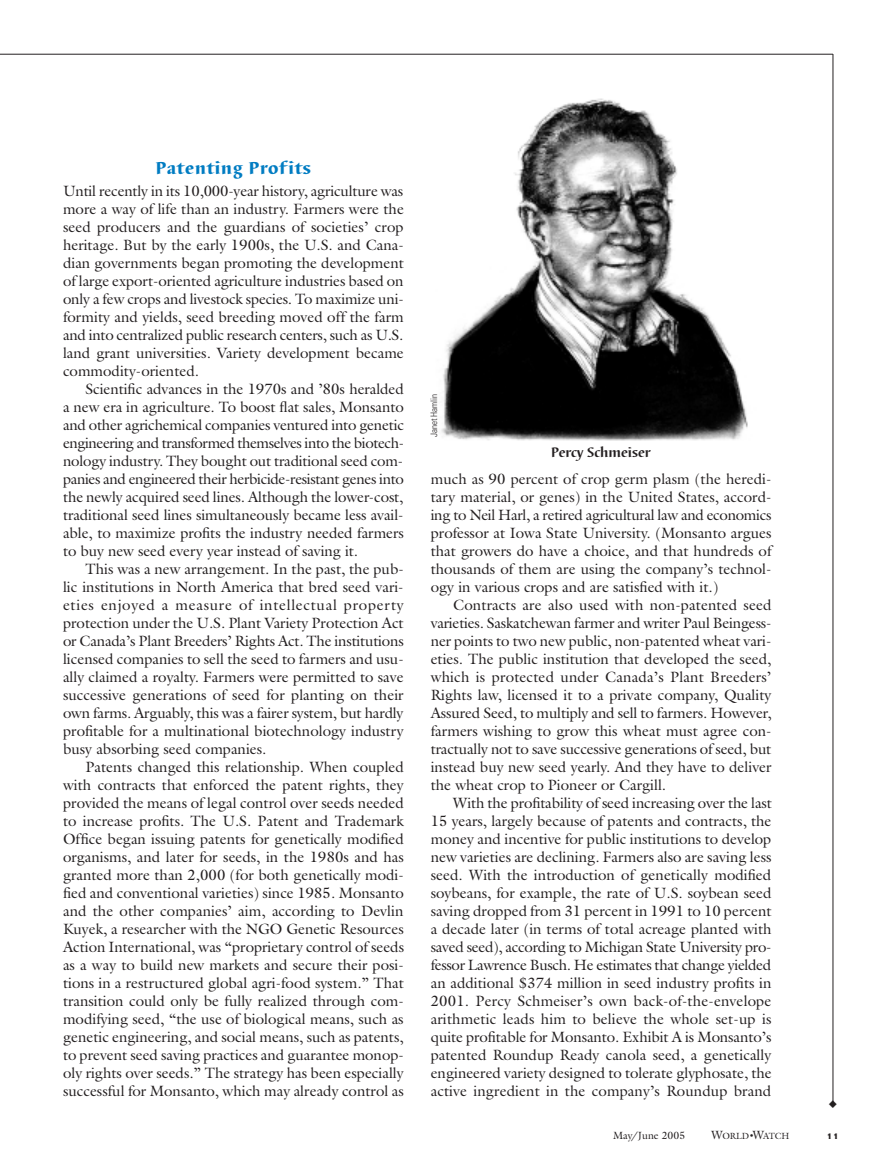
<style>
.page{position:relative;width:878px;height:1175px;background:#fff}
.page>*{position:absolute;margin:0;border:0;box-sizing:border-box;transform-origin:0 0}
.t1{font:18px "Barbedor T Heav";letter-spacing:.05em;color:#007cc2}
.t2{font:15px/18px "Galliard";color:#231f20;text-align:justify}
.t3{font:700 14.25px "Barbedor T";color:#231f20}
.t4{font:10.5px "Galliard";color:#231f20}
.t5{font:10.5px "Copperplate Thirty Three BC";color:#231f20}
.t6{font:9px "Galliard";color:#231f20}
.t7{font:300 condensed 9px "Univers";color:#231f20}
.s1{font-size:12px}
.s2{font-size:7.5px}
</style>
<div class="page">
<hr style="left:832px;top:54px;width:1px;height:1048px;background:#231f20">
<hr style="left:0;top:54px;width:832px;height:1px;background:#231f20">
<img style="left:441px;top:98px;width:307px;height:343px">
<p class="t1" style="left:156px;top:157px;width:156px">Patenting Profits</p>
<p class="t2" style="left:63px;top:182px;width:342px">Until recently in its 10,000-year history, agriculture was more a way of life than an industry. Farmers were the seed producers and the guardians of societies’ crop heritage. But by the early 1900s, the U.S. and Cana&shy;dian governments began promoting the development of large export-oriented agriculture industries based on only a few crops and livestock species. To maximize uni&shy;formity and yields, seed breeding moved off the farm and into centralized public research centers, such as U.S. land grant universities. Variety development became commodity-oriented.</p>
<p class="t2" style="left:63px;top:380px;width:342px;text-indent:22px">Scientific advances in the 1970s and ’80s heralded a new era in agriculture. To boost flat sales, Monsanto and other agrichemical companies ventured into genetic engineering and transformed themselves into the biotech&shy;nology industry. They bought out traditional seed com&shy;panies and engineered their herbicide-resistant genes into the newly acquired seed lines. Although the lower-cost, traditional seed lines simultaneously became less avail&shy;able, to maximize profits the industry needed farmers to buy new seed every year instead of saving it.</p>
<p class="t2" style="left:63px;top:560px;width:342px;text-indent:22px">This was a new arrangement. In the past, the pub&shy;lic institutions in North America that bred seed vari&shy;eties enjoyed a measure of intellectual property protection under the U.S. Plant Variety Protection Act or Canada’s Plant Breeders’ Rights Act. The institutions licensed companies to sell the seed to farmers and usu&shy;ally claimed a royalty. Farmers were permitted to save successive generations of seed for planting on their own farms. Arguably, this was a fairer system, but hardly profitable for a multinational biotechnology industry busy absorbing seed companies.</p>
<p class="t2" style="left:63px;top:758px;width:342px;text-indent:22px">Patents changed this relationship. When coupled with contracts that enforced the patent rights, they provided the means of legal control over seeds needed to increase profits. The U.S. Patent and Trademark Office began issuing patents for genetically modified organisms, and later for seeds, in the 1980s and has granted more than 2,000 (for both genetically modi&shy;fied and conventional varieties) since 1985. Monsanto and the other companies’ aim, according to Devlin Kuyek, a researcher with the NGO Genetic Resources Action International, was “proprietary control of seeds as a way to build new markets and secure their posi&shy;tions in a restructured global agri-food system.” That transition could only be fully realized through com&shy;modifying seed, “the use of biological means, such as genetic engineering, and social means, such as patents, to prevent seed saving practices and guarantee monop&shy;oly rights over seeds.” The strategy has been especially successful for Monsanto, which may already control as</p>
<p class="t7" style="left:430px;top:437px;width:45px;rotate:-90deg">Janet Hamlin</p>
<p class="t3" style="left:551px;top:443px;width:101px">Percy Schmeiser</p>
<p class="t2" style="left:430px;top:470px;width:342px">much as 90 percent of crop germ plasm (the heredi&shy;tary material, or genes) in the United States, accord&shy;ing to Neil Harl, a retired agricultural law and economics professor at Iowa State University. (Monsanto argues that growers do have a choice, and that hundreds of thousands of them are using the company’s technol&shy;ogy in various crops and are satisfied with it.)</p>
<p class="t2" style="left:430px;top:596px;width:342px;text-indent:23px">Contracts are also used with non-patented seed varieties. Saskatchewan farmer and writer Paul Beingess&shy;ner points to two new public, non-patented wheat vari&shy;eties. The public institution that developed the seed, which is protected under Canada’s Plant Breeders’ Rights law, licensed it to a private company, Quality Assured Seed, to multiply and sell to farmers. However, farmers wishing to grow this wheat must agree con&shy;tractually not to save successive generations of seed, but instead buy new seed yearly. And they have to deliver the wheat crop to Pioneer or Cargill.</p>
<p class="t2" style="left:430px;top:794px;width:342px;text-indent:22px">With the profitability of seed increasing over the last 15 years, largely because of patents and contracts, the money and incentive for public institutions to develop new varieties are declining. Farmers also are saving less seed. With the introduction of genetically modified soybeans, for example, the rate of U.S. soybean seed saving dropped from 31 percent in 1991 to 10 percent a decade later (in terms of total acreage planted with saved seed), according to Michigan State University pro&shy;fessor Lawrence Busch. He estimates that change yielded an additional $374 million in seed industry profits in 2001. Percy Schmeiser’s own back-of-the-envelope arithmetic leads him to believe the whole set-up is quite profitable for Monsanto. Exhibit A is Monsanto’s patented Roundup Ready canola seed, a genetically engineered variety designed to tolerate glyphosate, the active ingredient in the company’s Roundup brand</p>
<p class="t4" style="left:613px;top:1128px;width:74px">May/June 2005</p>
<p class="t6" style="left:711px;top:1130px;width:79px"><span class="s1">W</span>ORLD<span class="s2">•</span><span class="s1">W</span>ATCH</p>
<p class="t5" style="left:826px;top:1128px;width:14px">11</p>
</div>
